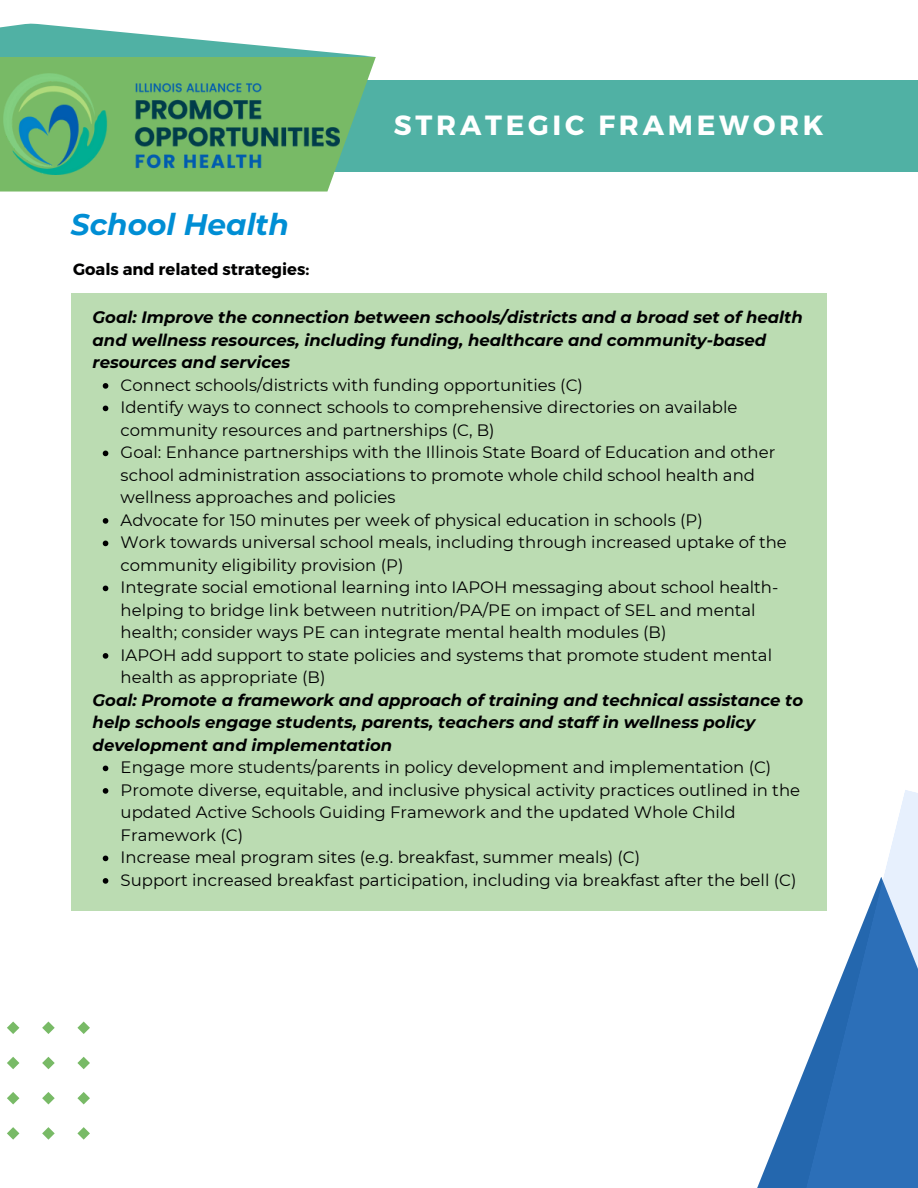
<style>
.page{position:relative;width:918px;height:1188px;background:#fff}
.page>*{position:absolute;margin:0;border:0;box-sizing:border-box;transform-origin:0 0}
.t1{font:italic 700 29.7px "Montserrat";color:#008ed4}
.t2{font:700 27.75px "Montserrat";letter-spacing:.135em;color:#fff}
.t3{font:16.5px/22.5px "Montserrat";color:#000001}
.t4{font:italic 700 16.5px/22.5px "Montserrat";color:#000001}
.t5{font:700 16.35px "Montserrat";color:#000001}
</style>
<div class="page">
<svg style="left:77px;top:1022px;width:13px;height:12px"></svg>
<svg style="left:77px;top:1057px;width:13px;height:12px"></svg>
<svg style="left:77px;top:1092px;width:13px;height:12px"></svg>
<svg style="left:77px;top:1127px;width:13px;height:13px"></svg>
<svg style="left:42px;top:1022px;width:13px;height:12px"></svg>
<svg style="left:42px;top:1057px;width:13px;height:12px"></svg>
<svg style="left:42px;top:1092px;width:13px;height:12px"></svg>
<svg style="left:42px;top:1127px;width:13px;height:13px"></svg>
<svg style="left:7px;top:1022px;width:12px;height:12px"></svg>
<svg style="left:7px;top:1057px;width:12px;height:12px"></svg>
<svg style="left:7px;top:1092px;width:12px;height:12px"></svg>
<svg style="left:7px;top:1127px;width:12px;height:13px"></svg>
<svg style="left:0;top:23px;width:375px;height:34px"></svg>
<div style="left:284px;top:80px;width:634px;height:91px;background:#50b1a4"></div>
<svg style="left:0;top:57px;width:376px;height:135px;fill:#78ba66"></svg>
<div style="left:71px;top:293px;width:755px;height:617px;background:#bbdcb2"></div>
<svg style="left:103px;top:383px;width:5px;height:6px"></svg>
<svg style="left:103px;top:406px;width:5px;height:5px"></svg>
<svg style="left:103px;top:451px;width:5px;height:5px"></svg>
<svg style="left:103px;top:518px;width:5px;height:6px"></svg>
<svg style="left:103px;top:541px;width:5px;height:5px"></svg>
<svg style="left:103px;top:586px;width:5px;height:5px"></svg>
<svg style="left:103px;top:653px;width:5px;height:6px"></svg>
<svg style="left:103px;top:766px;width:5px;height:5px"></svg>
<svg style="left:103px;top:788px;width:5px;height:6px"></svg>
<svg style="left:103px;top:856px;width:5px;height:5px"></svg>
<svg style="left:103px;top:878px;width:5px;height:6px"></svg>
<svg style="left:760px;top:789px;width:158px;height:399px"></svg>
<img style="left:4px;top:73px;width:335px;height:102px">
<p class="t1" style="left:71px;top:206px;width:220px">School Health</p>
<p class="t5" style="left:73px;top:258px;width:238px">Goals and related strategies:</p>
<p class="t2" style="left:394px;top:107px;width:431px">STRATEGIC FRAMEWORK</p>
<p class="t4" style="left:93px;top:306px;width:712px">Goal: Improve the connection between schools/districts and a broad set of health and wellness resources, including funding, healthcare and community-based resources and services</p>
<p class="t3" style="left:121px;top:374px;width:464px">Connect schools/districts with funding opportunities (C)</p>
<p class="t3" style="left:121px;top:396px;width:618px">Identify ways to connect schools to comprehensive directories on available community resources and partnerships (C, B)</p>
<p class="t3" style="left:121px;top:441px;width:656px">Goal: Enhance partnerships with the Illinois State Board of Education and other school administration associations to promote whole child school health and wellness approaches and policies</p>
<p class="t3" style="left:121px;top:509px;width:584px">Advocate for 150 minutes per week of physical education in schools (P)</p>
<p class="t3" style="left:121px;top:531px;width:668px">Work towards universal school meals, including through increased uptake of the community eligibility provision (P)</p>
<p class="t3" style="left:121px;top:576px;width:659px">Integrate social emotional learning into IAPOH messaging about school health&shy;helping to bridge link between nutrition/PA/PE on impact of SEL and mental health; consider ways PE can integrate mental health modules (B)</p>
<p class="t3" style="left:121px;top:644px;width:653px">IAPOH add support to state policies and systems that promote student mental health as appropriate (B)</p>
<p class="t4" style="left:93px;top:689px;width:712px">Goal: Promote a framework and approach of training and technical assistance to help schools engage students, parents, teachers and staff in wellness policy development and implementation</p>
<p class="t3" style="left:121px;top:756px;width:652px">Engage more students/parents in policy development and implementation (C)</p>
<p class="t3" style="left:121px;top:779px;width:681px">Promote diverse, equitable, and inclusive physical activity practices outlined in the updated Active Schools Guiding Framework and the updated Whole Child<br>Framework (C)</p>
<p class="t3" style="left:121px;top:846px;width:521px">Increase meal program sites (e.g. breakfast, summer meals) (C)</p>
<p class="t3" style="left:121px;top:869px;width:677px">Support increased breakfast participation, including via breakfast after the bell (C)</p>
</div>
